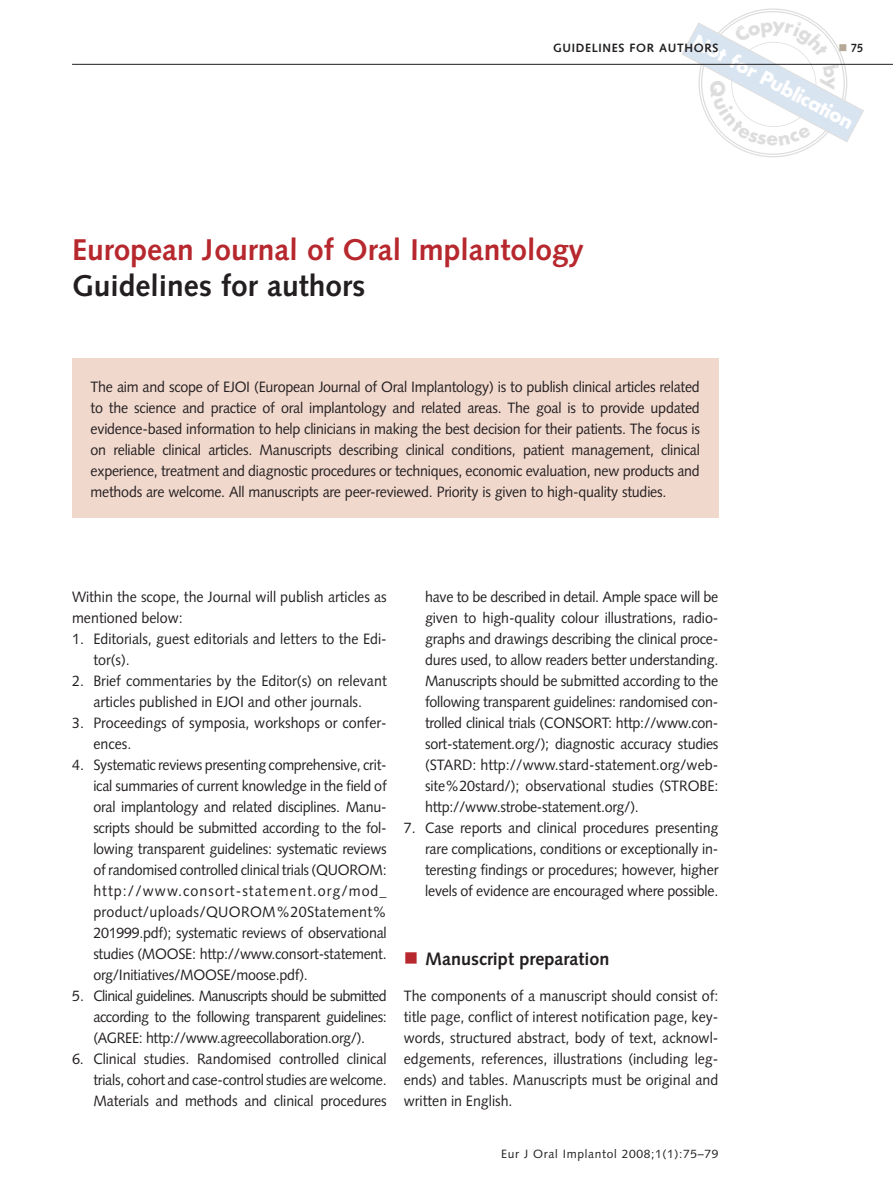
<style>
.page{position:relative;width:893px;height:1191px;background:#fff}
.page>*{position:absolute;margin:0;border:0;box-sizing:border-box;transform-origin:0 0}
.t1{font:700 30px "Syntax";color:#b7282e}
.t2{font:700 30px "Syntax";color:#231f20}
.t3{font:700 21px "Futura T";color:#fff}
.t4{font:700 18px "Syntax";color:#231f20}
.t5{font:15px/21px "Syntax";letter-spacing:-.005em;color:#231f20;text-align:justify;scale:.95 1}
.t6{font:12px "Syntax";letter-spacing:.055em;color:#231f20}
.t7{font:700 12px "Syntax";letter-spacing:.055em;color:#231f20}
.t8{font:700 12px "Syntax";letter-spacing:.055em;color:#231f20;scale:.9 1}
</style>
<div class="page">
<hr style="left:72px;top:64px;width:821px;height:1px;background:#231f20">
<div style="left:72px;top:358px;width:646px;height:160px;background:#f1d8cd"></div>
<svg style="left:681px;top:8px;width:183px;height:150px"></svg>
<h2 class="t3" style="left:700px;top:28px;width:181px;rotate:28deg">Not for Publication</h2>
<p class="t7" style="left:553px;top:42px;width:167px">GUIDELINES FOR AUTHORS</p>
<p class="t8" style="left:851px;top:43px;width:15px">75</p>
<h1 class="t1" style="left:72px;top:237px;width:513px">European Journal of Oral Implantology</h1>
<h1 class="t2" style="left:72px;top:273px;width:295px">Guidelines for authors</h1>
<p class="t5" style="left:91px;top:377px;width:643px">The aim and scope of EJOI (European Journal of Oral Implantology) is to publish clinical articles related to the science and practice of oral implantology and related areas. The goal is to provide updated evidence-based information to help clinicians in making the best decision for their patients. The focus is on reliable clinical articles. Manuscripts describing clinical conditions, patient management, clinical experience, treatment and diagnostic procedures or techniques, economic evaluation, new products and methods are welcome. All manuscripts are peer-reviewed. Priority is given to high-quality studies.</p>
<p class="t5" style="left:72px;top:587px;width:333px">Within the scope, the Journal will publish articles as mentioned below:</p>
<p class="t5" style="left:93px;top:629px;width:310px;text-indent:-21px">1. Editorials, guest editorials and letters to the Edi&shy;tor(s).</p>
<p class="t5" style="left:72px;top:671px;width:333px;text-align:center">2. Brief commentaries by the Editor(s) on relevant articles published in EJOI and other journals.</p>
<p class="t5" style="left:93px;top:713px;width:310px;text-indent:-21px">3. Proceedings of symposia, workshops or confer&shy;ences.</p>
<p class="t5" style="left:93px;top:755px;width:310px;text-indent:-21px">4. Systematic reviews presenting comprehensive, crit&shy;ical summaries of current knowledge in the field of oral implantology and related disciplines. Manu&shy;scripts should be submitted according to the fol&shy;lowing transparent guidelines: systematic reviews of randomised controlled clinical trials (QUOROM: http://www.consort-statement.org/mod_ product/uploads/QUOROM%20Statement% 201999.pdf); systematic reviews of observational studies (MOOSE: http://www.consort-statement. org/Initiatives/MOOSE/moose.pdf).</p>
<p class="t5" style="left:93px;top:986px;width:310px;text-indent:-21px">5. Clinical guidelines. Manuscripts should be submitted according to the following transparent guidelines: (AGREE: http://www.agreecollaboration.org/).</p>
<p class="t5" style="left:93px;top:1049px;width:310px;text-indent:-21px">6. Clinical studies. Randomised controlled clinical trials, cohort and case-control studies are welcome.<br>Materials and methods and clinical procedures</p>
<p class="t5" style="left:425px;top:587px;width:310px">have to be described in detail. Ample space will be given to high-quality colour illustrations, radio&shy;graphs and drawings describing the clinical proce&shy;dures used, to allow readers better understanding.<br>Manuscripts should be submitted according to the following transparent guidelines: randomised con&shy;trolled clinical trials (CONSORT: http://www.con&shy;sort-statement.org/); diagnostic accuracy studies (STARD: http://www.stard-statement.org/web&shy;site%20stard/); observational studies (STROBE: http://www.strobe-statement.org/).</p>
<p class="t5" style="left:425px;top:818px;width:310px;text-indent:-21px">7. Case reports and clinical procedures presenting rare complications, conditions or exceptionally in&shy;teresting findings or procedures; however, higher levels of evidence are encouraged where possible.</p>
<p class="t4" style="left:425px;top:951px;width:186px">Manuscript preparation</p>
<p class="t5" style="left:404px;top:986px;width:333px">The components of a manuscript should consist of: title page, conflict of interest notification page, key&shy;words, structured abstract, body of text, acknowl&shy;edgements, references, illustrations (including leg&shy;ends) and tables. Manuscripts must be original and written in English.</p>
<p class="t6" style="left:501px;top:1149px;width:219px">Eur J Oral Implantol 2008;1(1):75–79</p>
</div>
